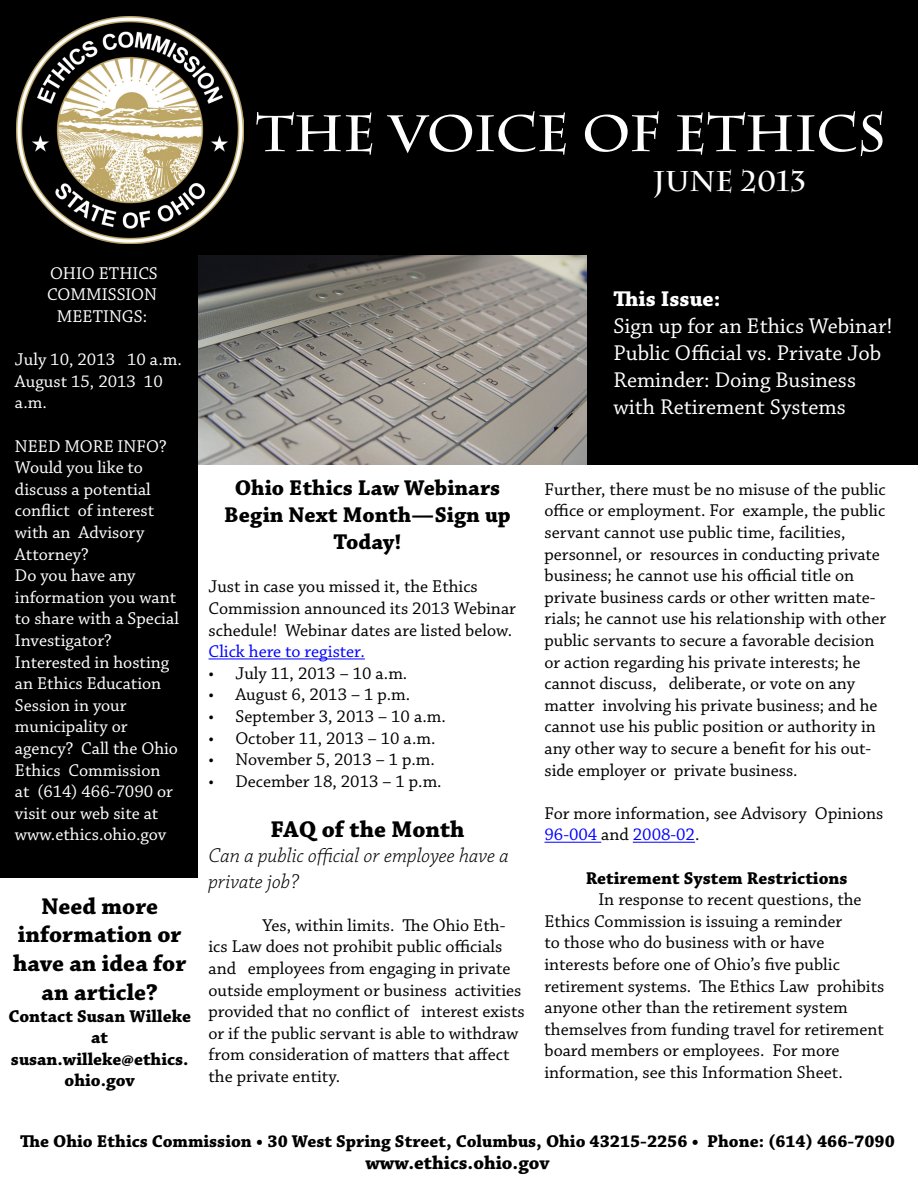
<style>
.page{position:relative;width:918px;height:1188px;background:#fff}
.page>*{position:absolute;margin:0;border:0;box-sizing:border-box;transform-origin:0 0}
.t1{font:700 51px "Charlemagne Std";color:#fff}
.t2{font:700 28.5px "Charlemagne Std";color:#fff}
.t3{font:700 24px/28.8px "Chaparral Pro";color:#000;text-align:center}
.t4{font:22.5px/27px "Chaparral Pro";color:#fff}
.t5{font:700 22.5px/27px "Chaparral Pro";color:#000;text-align:center}
.t6{font:700 22.5px "Chaparral Pro";color:#fff}
.t7{font:italic 300 21px/25.2px "Chaparral Pro";color:#000}
.t8{font:700 19.5px "Chaparral Pro";color:#000}
.t9{font:18px/21.6px "Chaparral Pro";color:#000}
.t10{font:18px/21.6px "Chaparral Pro";color:#fff}
.t11{font:700 18px/21.6px "Chaparral Pro";color:#000;text-align:center}
.t12{font:18px "Chaparral Pro";color:#00f}
.s1{color:#00f}
</style>
<div class="page">
<div style="left:0;top:0;width:918px;height:255px;background:#000"></div>
<div style="left:0;top:0;width:918px;height:256px;border:2px solid #000"></div>
<img style="left:16px;top:16px;width:227px;height:227px">
<hr style="left:208px;top:658px;width:157px;height:1px;background:#00f">
<hr style="left:544px;top:842px;width:57px;height:1px;background:#00f">
<hr style="left:633px;top:842px;width:62px;height:1px;background:#00f">
<div style="left:0;top:247px;width:198px;height:631px;background:#000"></div>
<div style="left:586px;top:256px;width:332px;height:209px;background:#000"></div>
<img style="left:198px;top:256px;width:388px;height:209px">
<h1 class="t1" style="left:256px;top:104px;width:631px">THE VOICE OF ETHICS</h1>
<h2 class="t2" style="left:653px;top:165px;width:155px">JUNE 2013</h2>
<p class="t10" style="left:47px;top:263px;width:112px;text-align:center">OHIO ETHICS<br>COMMISSION<br>MEETINGS:</p>
<p class="t10" style="left:15px;top:349px;width:168px">July 10, 2013 10 a.m.<br>August 15, 2013 10 a.m.</p>
<p class="t10" style="left:15px;top:436px;width:165px">NEED MORE INFO?<br>Would you like to discuss a potential conflict of interest with an Advisory<br>Attorney?<br>Do you have any information you want to share with a Special<br>Investigator?<br>Interested in hosting an Ethics Education<br>Session in your municipality or agency? Call the Ohio<br>Ethics Commission at (614) 466-7090 or visit our web site at www.ethics.ohio.gov</p>
<h3 class="t3" style="left:13px;top:893px;width:175px">Need more information or have an idea for an article?</h3>
<p class="t11" style="left:9px;top:1006px;width:184px">Contact Susan Willeke at susan.willeke@ethics. ohio.gov</p>
<p class="t5" style="left:224px;top:475px;width:288px">Ohio Ethics Law Webinars<br>Begin Next Month—Sign up<br>Today!</p>
<p class="t9" style="left:208px;top:577px;width:309px">Just in case you missed it, the Ethics<br>Commission announced its 2013 Webinar schedule! Webinar dates are listed below.</p>
<p class="t12" style="left:208px;top:641px;width:158px">Click here to register.</p>
<p class="t9" style="left:208px;top:663px;width:200px">• July 11, 2013 – 10 a.m.</p>
<p class="t9" style="left:208px;top:685px;width:203px">• August 6, 2013 – 1 p.m.</p>
<p class="t9" style="left:208px;top:706px;width:239px">• September 3, 2013 – 10 a.m.</p>
<p class="t9" style="left:208px;top:728px;width:228px">• October 11, 2013 – 10 a.m.</p>
<p class="t9" style="left:208px;top:749px;width:228px">• November 5, 2013 – 1 p.m.</p>
<p class="t9" style="left:208px;top:771px;width:235px">• December 18, 2013 – 1 p.m.</p>
<h3 class="t3" style="left:270px;top:816px;width:196px">FAQ of the Month</h3>
<p class="t7" style="left:208px;top:844px;width:302px">Can a public official or employee have a private job?</p>
<p class="t9" style="left:208px;top:915px;width:318px;text-indent:54px">Yes, within limits. The Ohio Eth&shy;ics Law does not prohibit public officials and employees from engaging in private outside employment or business activities provided that no conflict of interest exists or if the public servant is able to withdraw from consideration of matters that affect the private entity.</p>
<p class="t6" style="left:614px;top:285px;width:108px">This Issue:</p>
<p class="t4" style="left:614px;top:313px;width:281px">Sign up for an Ethics Webinar!<br>Public Official vs. Private Job<br>Reminder: Doing Business with Retirement Systems</p>
<p class="t9" style="left:544px;top:479px;width:343px">Further, there must be no misuse of the public office or employment. For example, the public servant cannot use public time, facilities, personnel, or resources in conducting private business; he cannot use his official title on private business cards or other written mate&shy;rials; he cannot use his relationship with other public servants to secure a favorable decision or action regarding his private interests; he cannot discuss, deliberate, or vote on any matter involving his private business; and he cannot use his public position or authority in any other way to secure a benefit for his out&shy;side employer or private business.</p>
<p class="t9" style="left:544px;top:803px;width:340px">For more information, see Advisory Opinions<br><span class="s1">96-004</span> and <span class="s1">2008-02</span>.</p>
<p class="t11" style="left:586px;top:868px;width:263px">Retirement System Restrictions</p>
<p class="t9" style="left:544px;top:889px;width:341px;text-indent:54px">In response to recent questions, the Ethics Commission is issuing a reminder<br>to those who do business with or have interests before one of Ohio’s five public retirement systems. The Ethics Law prohibits anyone other than the retirement system themselves from funding travel for retirement board members or employees. For more information, see this Information Sheet.</p>
<p class="t11" style="left:20px;top:1132px;width:876px">The Ohio Ethics Commission • 30 West Spring Street, Columbus, Ohio 43215-2256 • Phone: (614) 466-7090</p>
<p class="t8" style="left:365px;top:1151px;width:186px">www.ethics.ohio.gov</p>
</div>
